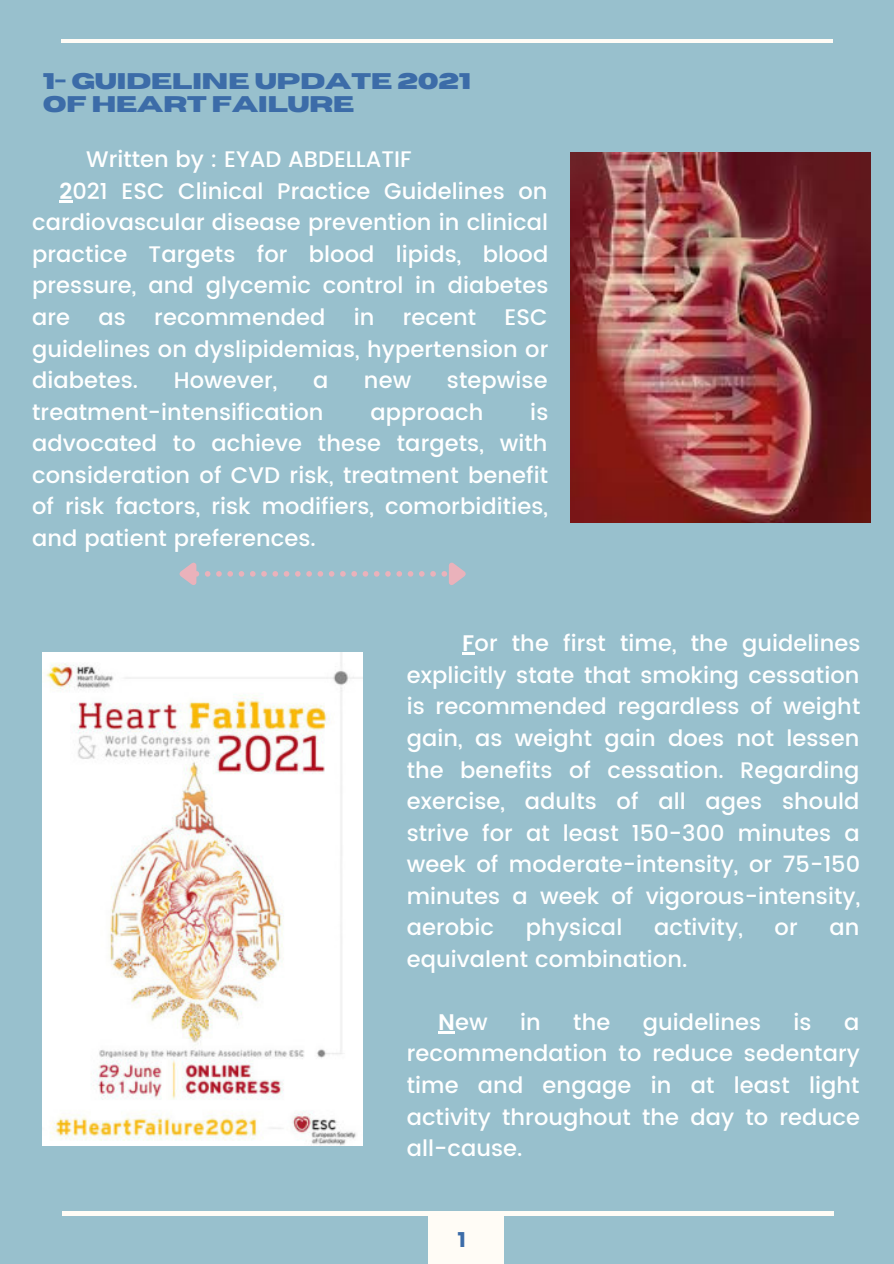
<style>
.page{position:relative;width:894px;height:1264px;background:#fff}
.page>*{position:absolute;margin:0;border:0;box-sizing:border-box;transform-origin:0 0}
.t1{font:500 22.5px/31.5px "Poppins";letter-spacing:.005em;color:#fff;text-align:justify}
.t2{font:700 22.5px/23.7px "Horizon";letter-spacing:-.025em;color:#3c6ca8}
.t3{font:21px "Poppins";color:#3c6ca8}
.s1{font-weight:600}
</style>
<div class="page">
<div style="left:0;top:0;width:893px;height:1263px;background:#98c0cd"></div>
<hr style="left:61px;top:39px;width:771px;height:4px;background:#fffcf6">
<hr style="left:62px;top:1211px;width:771px;height:4px;background:#fffcf6">
<img style="left:43px;top:652px;width:320px;height:493px">
<img style="left:570px;top:152px;width:300px;height:371px">
<svg style="left:59px;top:200px;width:13px;height:2px"></svg>
<svg style="left:179px;top:562px;width:287px;height:23px"></svg>
<svg style="left:462px;top:652px;width:12px;height:2px"></svg>
<svg style="left:438px;top:1031px;width:17px;height:2px"></svg>
<div style="left:427px;top:1215px;width:76px;height:48px;background:#fffcf6"></div>
<p class="t2" style="left:43px;top:70px;width:430px">1- GUIDELINE UPDATE 2021<br>OF HEART FAILURE</p>
<p class="t1" style="left:86px;top:144px;width:327px">Written by : EYAD ABDELLATIF</p>
<p class="t1" style="left:32px;top:175px;width:517px;text-indent:27px"><span class="s1">2</span>021 ESC Clinical Practice Guidelines on cardiovascular disease prevention in clinical practice Targets for blood lipids, blood pressure, and glycemic control in diabetes are</p>
<p class="t1" style="left:98px;top:301px;width:29px">as</p>
<p class="t1" style="left:154px;top:301px;width:173px">recommended</p>
<p class="t1" style="left:354px;top:301px;width:22px">in</p>
<p class="t1" style="left:402px;top:301px;width:75px">recent</p>
<p class="t1" style="left:32px;top:301px;width:517px;text-indent:472px">ESC guidelines on dyslipidemias, hypertension or diabetes.</p>
<p class="t1" style="left:174px;top:364px;width:105px">However,</p>
<p class="t1" style="left:313px;top:364px;width:17px">a</p>
<p class="t1" style="left:364px;top:364px;width:49px">new</p>
<p class="t1" style="left:447px;top:364px;width:102px">stepwise</p>
<p class="t1" style="left:32px;top:396px;width:293px">treatment-intensification</p>
<p class="t1" style="left:370px;top:396px;width:114px">approach</p>
<p class="t1" style="left:32px;top:396px;width:517px;text-indent:498px">is advocated to achieve these targets, with consideration of CVD risk, treatment benefit of risk factors, risk modifiers, comorbidities, and patient preferences.</p>
<p class="t1" style="left:406px;top:628px;width:455px;text-indent:56px"><span class="s1">F</span>or the first time, the guidelines explicitly state that smoking cessation is recommended regardless of weight gain, as weight gain does not lessen the benefits of cessation. Regarding exercise, adults of all ages should strive for at least 150−300 minutes a week of moderate-intensity, or 75−150 minutes a week of vigorous-intensity, aerobic</p>
<p class="t1" style="left:525px;top:911px;width:98px">physical</p>
<p class="t1" style="left:654px;top:911px;width:90px">activity,</p>
<p class="t1" style="left:774px;top:911px;width:25px">or</p>
<p class="t1" style="left:829px;top:911px;width:31px">an</p>
<p class="t1" style="left:406px;top:943px;width:282px">equivalent combination.</p>
<p class="t1" style="left:438px;top:1006px;width:51px"><span class="s1">N</span>ew</p>
<p class="t1" style="left:520px;top:1006px;width:22px">in</p>
<p class="t1" style="left:573px;top:1006px;width:39px">the</p>
<p class="t1" style="left:642px;top:1006px;width:120px">guidelines</p>
<p class="t1" style="left:793px;top:1006px;width:20px">is</p>
<p class="t1" style="left:406px;top:1006px;width:454px;text-indent:437px">a recommendation to reduce sedentary time and engage in at least light activity throughout the day to reduce all-cause.</p>
<p class="t3" style="left:457px;top:1227px;width:10px">1</p>
</div>
